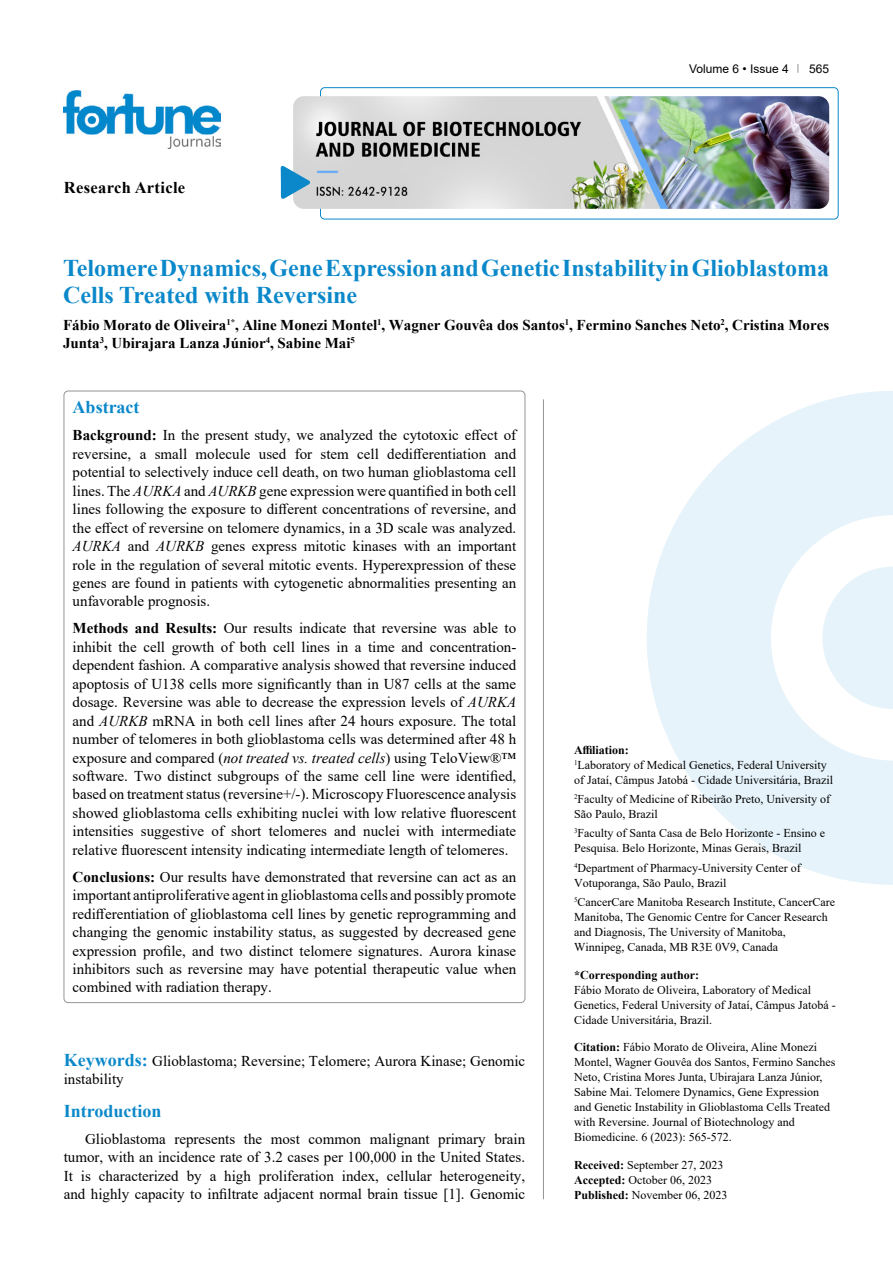
<style>
.page{position:relative;width:893px;height:1263px;background:#fff}
.page>*{position:absolute;margin:0;border:0;box-sizing:border-box;transform-origin:0 0}
.t1{font:700 24px/27px "Times New Roman";color:#0a88ca}
.t2{font:700 18px "Times New Roman";color:#0a88ca}
.t3{font:700 16.5px "Times New Roman";letter-spacing:.02em;color:#000}
.t4{font:15px/18.5px "Times New Roman";color:#000;text-align:justify}
.t5{font:700 15px/18.5px "Times New Roman";color:#000}
.t6{font:12px/15px "Times New Roman";color:#000}
.t7{font:700 12px "Times New Roman";color:#000}
.t8{font:12px "Arial";color:#000}
.s1{font-weight:700}
.s2{font-style:italic}
.s3{font-weight:700;font-size:18px;color:#0a88ca}
</style>
<div class="page">
<div style="left:320px;top:87px;width:518px;height:132px;border:1px solid #0a88ca;border-radius:4px"></div>
<img style="left:64px;top:90px;width:157px;height:59px">
<img style="left:293px;top:96px;width:536px;height:113px">
<svg style="left:281px;top:166px;width:29px;height:33px"></svg>
<svg style="left:647px;top:391px;width:246px;height:494px;fill:#e6f3fa"></svg>
<svg style="left:822px;top:566px;width:71px;height:143px"></svg>
<hr style="left:543px;top:399px;width:1px;height:800px;background:#939598">
<p class="t3" style="left:64px;top:175px;width:123px">Research Article</p>
<p class="t8" style="left:689px;top:60px;width:101px">Volume 6 • Issue 4</p>
<p class="t8" style="left:809px;top:60px;width:22px">565</p>
<h1 class="t1" style="left:63px;top:254px;width:768px">Telomere Dynamics, Gene Expression and Genetic Instability in Glioblastoma<br>Cells Treated with Reversine</h1>
<p class="t5" style="left:63px;top:315px;width:768px">Fábio Morato de Oliveira<sup>1*</sup>, Aline Monezi Montel<sup>1</sup>, Wagner Gouvêa dos Santos<sup>1</sup>, Fermino Sanches Neto<sup>2</sup>, Cristina Mores<br>Junta<sup>3</sup>, Ubirajara Lanza Júnior<sup>4</sup>, Sabine Mai<sup>5</sup></p>
<p class="t2" style="left:73px;top:394px;width:68px">Abstract</p>
<p class="t4" style="left:73px;top:426px;width:445px"><span class="s1">Background:</span> In the present study, we analyzed the cytotoxic effect of reversine, a small molecule used for stem cell dedifferentiation and potential to selectively induce cell death, on two human glioblastoma cell lines. The <span class="s2">AURKA</span> and <span class="s2">AURKB</span> gene expression were quantified in both cell lines following the exposure to different concentrations of reversine, and the effect of reversine on telomere dynamics, in a 3D scale was analyzed.<br><span class="s2">AURKA</span> and <span class="s2">AURKB</span> genes express mitotic kinases with an important role in the regulation of several mitotic events. Hyperexpression of these genes are found in patients with cytogenetic abnormalities presenting an unfavorable prognosis.</p>
<p class="t4" style="left:73px;top:619px;width:445px"><span class="s1">Methods and Results:</span> Our results indicate that reversine was able to inhibit the cell growth of both cell lines in a time and concentration&shy;dependent fashion. A comparative analysis showed that reversine induced apoptosis of U138 cells more significantly than in U87 cells at the same dosage. Reversine was able to decrease the expression levels of <span class="s2">AURKA </span>and <span class="s2">AURKB</span> mRNA in both cell lines after 24 hours exposure. The total number of telomeres in both glioblastoma cells was determined after 48 h exposure and compared (<span class="s2">not treated vs. treated cells</span>) using TeloView®™ software. Two distinct subgroups of the same cell line were identified, based on treatment status (reversine+/-). Microscopy Fluorescence analysis showed glioblastoma cells exhibiting nuclei with low relative fluorescent intensities suggestive of short telomeres and nuclei with intermediate relative fluorescent intensity indicating intermediate length of telomeres.</p>
<p class="t4" style="left:73px;top:867px;width:445px"><span class="s1">Conclusions:</span> Our results have demonstrated that reversine can act as an important antiproliferative agent in glioblastoma cells and possibly promote redifferentiation of glioblastoma cell lines by genetic reprogramming and changing the genomic instability status, as suggested by decreased gene expression profile, and two distinct telomere signatures. Aurora kinase inhibitors such as reversine may have potential therapeutic value when combined with radiation therapy.</p>
<p class="t4" style="left:64px;top:1051px;width:463px"><span class="s3">Keywords:</span> Glioblastoma; Reversine; Telomere; Aurora Kinase; Genomic instability</p>
<p class="t2" style="left:64px;top:1098px;width:99px">Introduction</p>
<p class="t4" style="left:64px;top:1129px;width:463px;text-indent:21px">Glioblastoma represents the most common malignant primary brain tumor, with an incidence rate of 3.2 cases per 100,000 in the United States.<br>It is characterized by a high proliferation index, cellular heterogeneity, and highly capacity to infiltrate adjacent normal brain tissue [1]. Genomic</p>
<p class="t6" style="left:574px;top:742px;width:260px"><span class="s1">Affiliation:<br></span><sup>1</sup>Laboratory of Medical Genetics, Federal University of Jataí, Câmpus Jatobá - Cidade Universitária, Brazil</p>
<p class="t6" style="left:574px;top:791px;width:258px"><sup>2</sup>Faculty of Medicine of Ribeirão Preto, University of<br>São Paulo, Brazil</p>
<p class="t6" style="left:574px;top:825px;width:253px"><sup>3</sup>Faculty of Santa Casa de Belo Horizonte - Ensino e<br>Pesquisa. Belo Horizonte, Minas Gerais, Brazil</p>
<p class="t6" style="left:574px;top:860px;width:228px"><sup>4</sup>Department of Pharmacy-University Center of<br>Votuporanga, São Paulo, Brazil</p>
<p class="t6" style="left:574px;top:894px;width:263px"><sup>5</sup>CancerCare Manitoba Research Institute, CancerCare Manitoba, The Genomic Centre for Cancer Research and Diagnosis, The University of Manitoba, Winnipeg, Canada, MB R3E 0V9, Canada</p>
<p class="t7" style="left:574px;top:966px;width:127px">*Corresponding author:</p>
<p class="t6" style="left:574px;top:982px;width:263px">Fábio Morato de Oliveira, Laboratory of Medical<br>Genetics, Federal University of Jataí, Câmpus Jatobá -<br>Cidade Universitária, Brazil.</p>
<p class="t6" style="left:574px;top:1039px;width:263px"><span class="s1">Citation:</span> Fábio Morato de Oliveira, Aline Monezi Montel, Wagner Gouvêa dos Santos, Fermino Sanches Neto, Cristina Mores Junta, Ubirajara Lanza Júnior, Sabine Mai. Telomere Dynamics, Gene Expression and Genetic Instability in Glioblastoma Cells Treated with Reversine. Journal of Biotechnology and Biomedicine. 6 (2023): 565-572.</p>
<p class="t6" style="left:574px;top:1157px;width:155px"><span class="s1">Received:</span> September 27, 2023<br><span class="s1">Accepted:</span> October 06, 2023<br><span class="s1">Published:</span> November 06, 2023</p>
</div>
